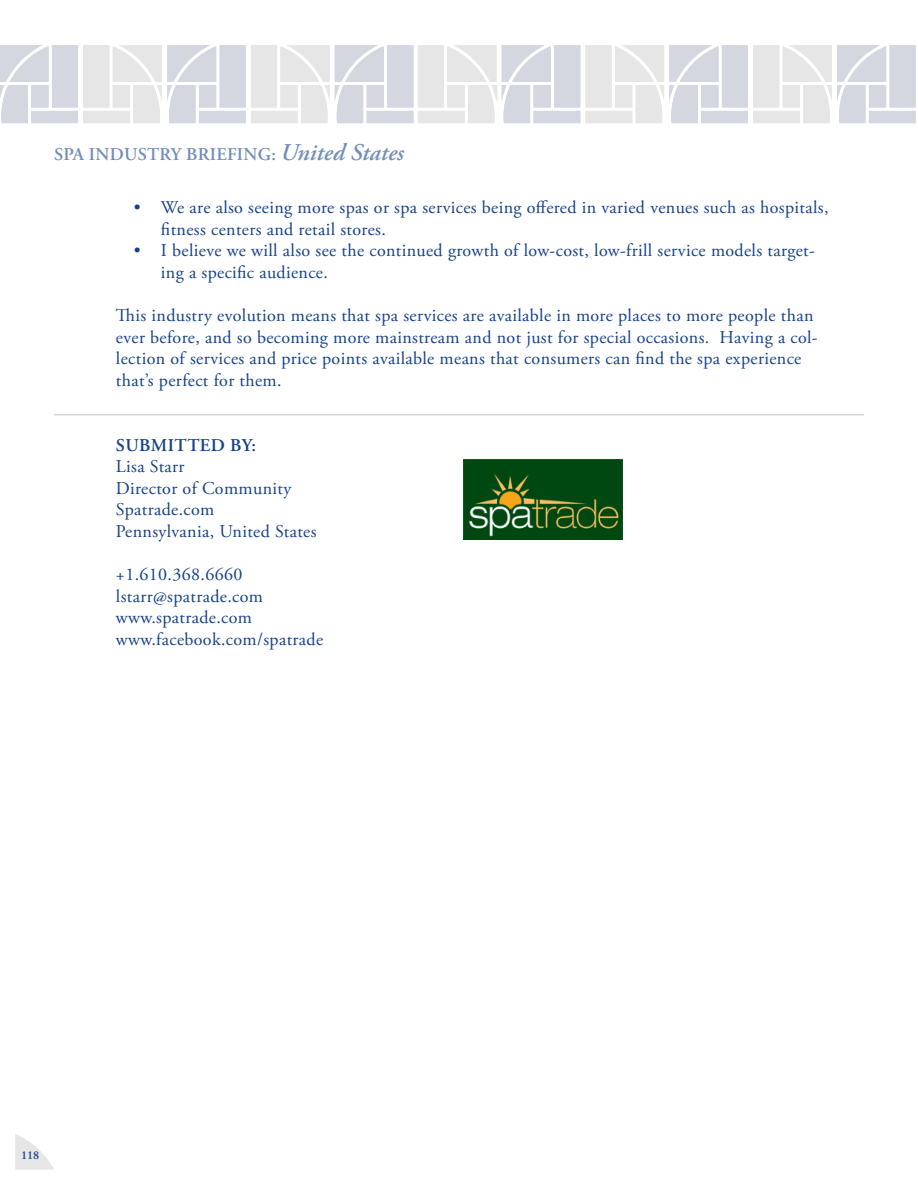
<style>
.page{position:relative;width:918px;height:1188px;background:#fff}
.page>*{position:absolute;margin:0;border:0;box-sizing:border-box;transform-origin:0 0}
.Body_Copy{font:18px/21.6px "Adobe Garamond Pro";letter-spacing:.02em;color:#15418b}
.Body_Copy-2{font:600 18px "Adobe Garamond Pro";letter-spacing:.015em;color:#15418b}
.t1{font:600 12px "Adobe Garamond Pro";color:#15418b}
.s1{font-style:italic;font-size:24px}
</style>
<div class="page">
<svg style="left:15px;top:1134px;width:39px;height:36px"></svg>
<img style="left:464px;top:459px;width:158px;height:81px">
<hr style="left:54px;top:414px;width:810px;height:2px;background:#d6d6d6">
<svg style="left:586px;top:45px;width:330px;height:78px"></svg>
<svg style="left:0;top:45px;width:580px;height:78px"></svg>
<p class="Body_Copy-2" style="left:54px;top:144px;width:351px">SPA INDUSTRY BRIEFING: <span class="s1">United States</span></p>
<p class="Body_Copy" style="left:161px;top:197px;width:669px">We are also seeing more spas or spa services being offered in varied venues such as hospitals, fitness centers and retail stores.</p>
<p class="Body_Copy" style="left:161px;top:240px;width:655px">I believe we will also see the continued growth of low-cost, low-frill service models target&shy;ing a specific audience.</p>
<p class="Body_Copy" style="left:116px;top:305px;width:703px">This industry evolution means that spa services are available in more places to more people than ever before, and so becoming more mainstream and not just for special occasions. Having a col&shy;lection of services and price points available means that consumers can find the spa experience that’s perfect for them.</p>
<p class="Body_Copy" style="left:134px;top:197px;width:8px">•</p>
<p class="Body_Copy" style="left:134px;top:240px;width:8px">•</p>
<p class="Body_Copy-2" style="left:116px;top:435px;width:13px">SUBMITTED</p>
<p class="Body_Copy-2" style="left:230px;top:435px;width:28px">BY:</p>
<p class="Body_Copy" style="left:116px;top:456px;width:70px">Lisa Starr</p>
<p class="Body_Copy" style="left:116px;top:478px;width:177px">Director of Community</p>
<p class="Body_Copy" style="left:116px;top:500px;width:100px">Spatrade.com</p>
<p class="Body_Copy" style="left:116px;top:521px;width:202px">Pennsylvania, United States</p>
<p class="Body_Copy" style="left:116px;top:564px;width:128px">+1.610.368.6660</p>
<p class="Body_Copy" style="left:116px;top:586px;width:149px">lstarr@spatrade.com</p>
<p class="Body_Copy" style="left:116px;top:608px;width:138px">www.spatrade.com</p>
<p class="Body_Copy" style="left:116px;top:629px;width:209px">www.facebook.com/spatrade</p>
<p class="t1" style="left:21px;top:1148px;width:7px">118</p>
</div>
